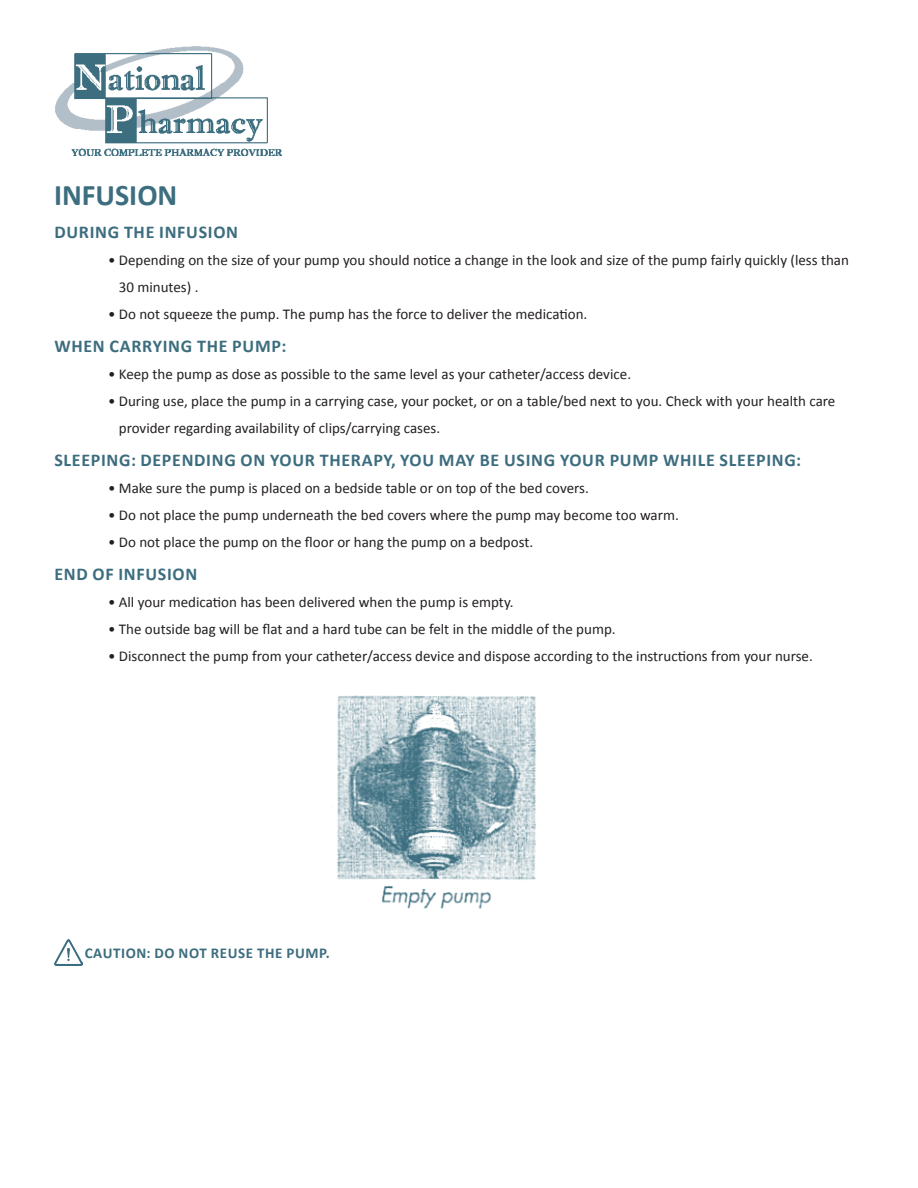
<style>
.page{position:relative;width:918px;height:1188px;background:#fff}
.page>*{position:absolute;margin:0;border:0;box-sizing:border-box;transform-origin:0 0}
.t1{font:700 30px "Calibri";color:#3c6e7f}
.t2{font:700 18px "Calibri";letter-spacing:.04em;color:#3c6d7e}
.t3{font:15px/27px "Calibri";color:#231f20}
.t4{font:700 15px "Calibri";letter-spacing:.04em;color:#3c6d7e}
</style>
<div class="page">
<img style="left:332px;top:695px;width:204px;height:214px">
<img style="left:54px;top:940px;width:29px;height:25px">
<img style="left:55px;top:46px;width:226px;height:110px">
<p class="t1" style="left:54px;top:175px;width:125px">INFUSION</p>
<p class="t2" style="left:54px;top:220px;width:185px">DURING THE INFUSION</p>
<p class="t3" style="left:119px;top:246px;width:732px;text-indent:-11px">• Depending on the size of your pump you should notice a change in the look and size of the pump fairly quickly (less than<br>30 minutes) .</p>
<p class="t3" style="left:108px;top:300px;width:481px">• Do not squeeze the pump. The pump has the force to deliver the medication.</p>
<p class="t2" style="left:54px;top:334px;width:234px">WHEN CARRYING THE PUMP:</p>
<p class="t3" style="left:108px;top:360px;width:525px">• Keep the pump as dose as possible to the same level as your catheter/access device.</p>
<p class="t3" style="left:119px;top:387px;width:718px;text-indent:-11px">• During use, place the pump in a carrying case, your pocket, or on a table/bed next to you. Check with your health care provider regarding availability of clips/carrying cases.</p>
<p class="t2" style="left:54px;top:448px;width:748px">SLEEPING: DEPENDING ON YOUR THERAPY, YOU MAY BE USING YOUR PUMP WHILE SLEEPING:</p>
<p class="t3" style="left:108px;top:474px;width:482px">• Make sure the pump is placed on a bedside table or on top of the bed covers.</p>
<p class="t3" style="left:108px;top:501px;width:572px">• Do not place the pump underneath the bed covers where the pump may become too warm.</p>
<p class="t3" style="left:108px;top:528px;width:427px">• Do not place the pump on the floor or hang the pump on a bedpost.</p>
<p class="t2" style="left:54px;top:562px;width:145px">END OF INFUSION</p>
<p class="t3" style="left:108px;top:588px;width:407px">• All your medication has been delivered when the pump is empty.</p>
<p class="t3" style="left:108px;top:615px;width:509px">• The outside bag will be flat and a hard tube can be felt in the middle of the pump.</p>
<p class="t3" style="left:108px;top:642px;width:706px">• Disconnect the pump from your catheter/access device and dispose according to the instructions from your nurse.</p>
<p class="t4" style="left:85px;top:943px;width:246px">CAUTION: DO NOT REUSE THE PUMP.</p>
</div>
